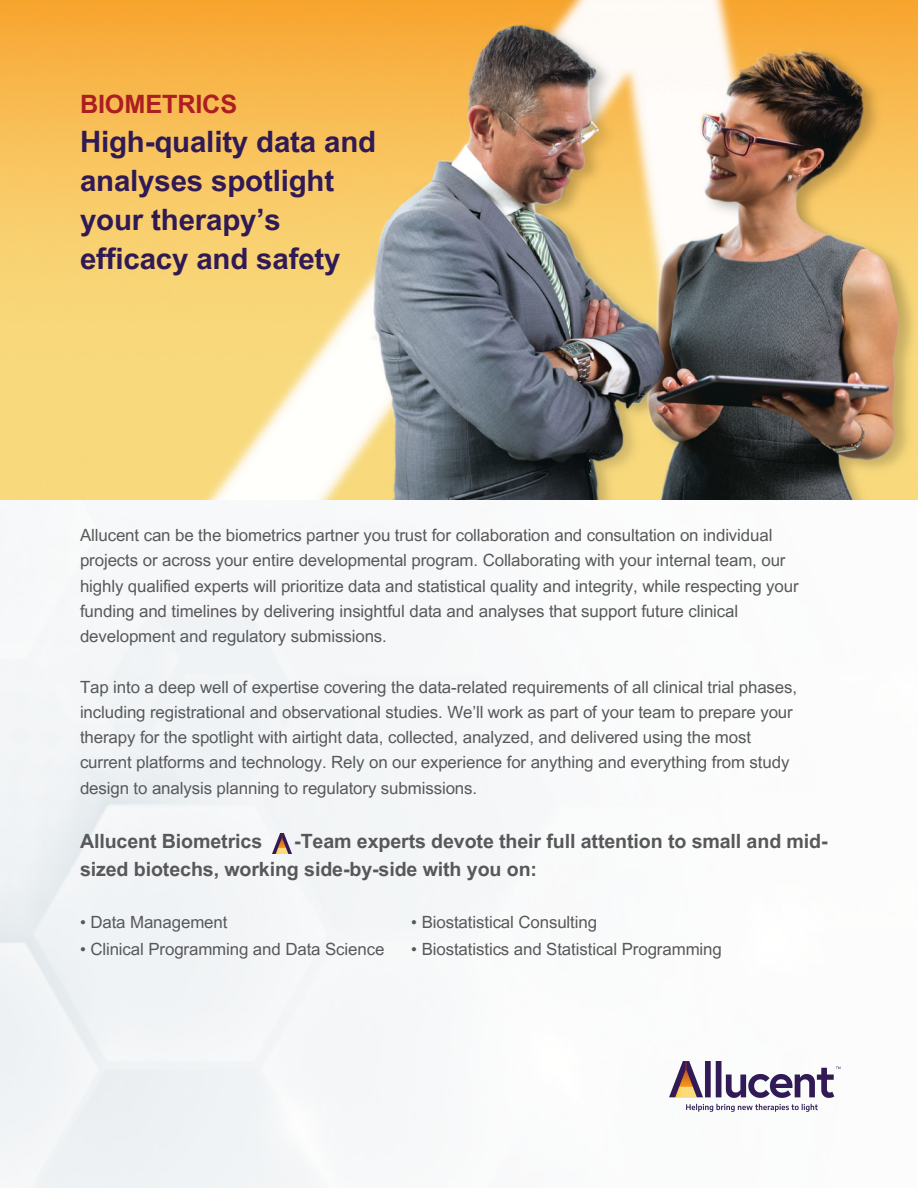
<style>
.page{position:relative;width:918px;height:1188px;background:#fff}
.page>*{position:absolute;margin:0;border:0;box-sizing:border-box;transform-origin:0 0}
.t1{font:700 29.55px/39px "Arial MT Pro";letter-spacing:-.005em;color:#301a56}
.t2{font:700 25.2px "Arial MT Pro";letter-spacing:-.005em;color:#ab1e22}
.t3{font:700 19.65px/27.3px "Arial MT Pro";letter-spacing:-.005em;color:#58585a}
.t4{font:16.8px/25.2px "Arial MT Pro";letter-spacing:-.005em;color:#58585a}
</style>
<div class="page">
<img style="left:0;top:499px;width:918px;height:689px">
<img style="left:0;top:0;width:918px;height:499px">
<img style="left:669px;top:1062px;width:171px;height:49px">
<img style="left:272px;top:834px;width:19px;height:20px">
<p class="t2" style="left:80px;top:95px;width:159px">BIOMETRICS</p>
<p class="t1" style="left:80px;top:126px;width:298px">High-quality data and analyses spotlight your therapy’s efficacy and safety</p>
<h1 class="t4" style="left:80px;top:525px;width:694px">Allucent can be the biometrics partner you trust for collaboration and consultation on individual</h1>
<p class="t4" style="left:80px;top:550px;width:720px">projects or across your entire developmental program. Collaborating with your internal team, our highly qualified experts will prioritize data and statistical quality and integrity, while respecting your funding and timelines by delivering insightful data and analyses that support future clinical development and regulatory submissions.</p>
<p class="t4" style="left:80px;top:676px;width:719px">Tap into a deep well of expertise covering the data-related requirements of all clinical trial phases, including registrational and observational studies. We’ll work as part of your team to prepare your therapy for the spotlight with airtight data, collected, analyzed, and delivered using the most current platforms and technology. Rely on our experience for anything and everything from study design to analysis planning to regulatory submissions.</p>
<p class="t3" style="left:80px;top:830px;width:749px;text-indent:214px">-Team experts devote their full attention to small and mid&shy;sized biotechs, working side-by-side with you on:</p>
<p class="t3" style="left:80px;top:830px;width:184px">Allucent Biometrics</p>
<p class="t4" style="left:80px;top:911px;width:149px">• Data Management</p>
<p class="t4" style="left:80px;top:939px;width:306px">• Clinical Programming and Data Science</p>
<h3 class="t4" style="left:411px;top:911px;width:187px">• Biostatistical Consulting</h3>
<p class="t4" style="left:411px;top:939px;width:312px">• Biostatistics and Statistical Programming</p>
</div>
